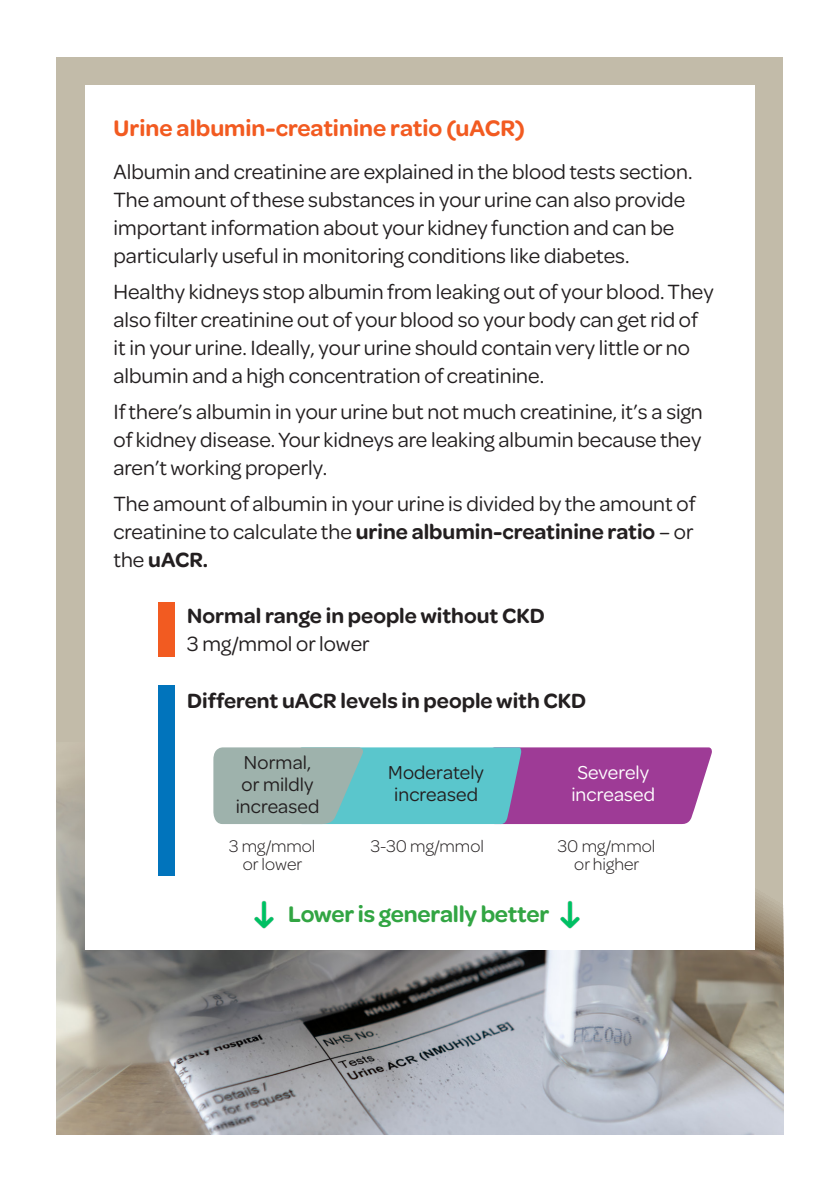
<style>
.page{position:relative;width:840px;height:1191px;background:#fff}
.page>*{position:absolute;margin:0;border:0;box-sizing:border-box;transform-origin:0 0}
.t1{font:600 24px "Omnes";color:#f25b21}
.t2{font:600 24px "Omnes";letter-spacing:-.01em;color:#32a543}
.t3{font:22px/28px "Omnes";color:#231f20}
.t4{font:600 22px "Omnes";color:#231f20}
.t5{font:20px/22px "Omnes";letter-spacing:.005em;color:#231f20;text-align:center}
.t6{font:20px/22px "Omnes";letter-spacing:.005em;color:#fff}
.t7{font:300 18px/18px "Omnes";color:#231f20;text-align:center}
.s1{font-weight:600}
</style>
<div class="page">
<div style="left:57px;top:57px;width:725px;height:1077px;background:#c2bba9"></div>
<img style="left:57px;top:742px;width:725px;height:392px">
<div style="left:85px;top:85px;width:669px;height:865px;background:#fff"></div>
<div style="left:159px;top:602px;width:16px;height:55px;background:#f25b21"></div>
<div style="left:159px;top:685px;width:16px;height:191px;background:#0174bc"></div>
<svg style="left:213px;top:747px;width:499px;height:77px;background:#8a8eb0"></svg>
<img style="left:560px;top:900px;width:20px;height:29px">
<img style="left:254px;top:900px;width:20px;height:29px">
<p class="t1" style="left:113px;top:112px;width:413px">Urine albumin-creatinine ratio (uACR)</p>
<p class="t3" style="left:113px;top:156px;width:580px">Albumin and creatinine are explained in the blood tests section.<br>The amount of these substances in your urine can also provide important information about your kidney function and can be particularly useful in monitoring conditions like diabetes.</p>
<p class="t3" style="left:113px;top:276px;width:601px">Healthy kidneys stop albumin from leaking out of your blood. They also filter creatinine out of your blood so your body can get rid of it in your urine. Ideally, your urine should contain very little or no albumin and a high concentration of creatinine.</p>
<p class="t3" style="left:113px;top:396px;width:590px;text-align:justify">If there’s albumin in your urine but not much creatinine, it’s a sign of kidney disease. Your kidneys are leaking albumin because they aren’t working properly.</p>
<p class="t3" style="left:113px;top:488px;width:583px;text-align:justify">The amount of albumin in your urine is divided by the amount of creatinine to calculate the <span class="s1">urine albumin-creatinine ratio</span> – or the <span class="s1">uACR.</span></p>
<p class="t4" style="left:187px;top:600px;width:359px">Normal range in people without CKD</p>
<p class="t3" style="left:187px;top:628px;width:184px">3 mg/mmol or lower</p>
<p class="t4" style="left:187px;top:685px;width:400px">Different uACR levels in people with CKD</p>
<p class="t5" style="left:235px;top:750px;width:85px">Normal, or mildly increased</p>
<p class="t5" style="left:388px;top:760px;width:97px">Moderately increased</p>
<p class="t6" style="left:571px;top:760px;width:85px">Severely increased</p>
<p class="t7" style="left:229px;top:836px;width:88px">3 mg/mmol</p>
<p class="t7" style="left:243px;top:854px;width:61px">or lower</p>
<p class="t7" style="left:370px;top:836px;width:115px">3-30 mg/mmol</p>
<p class="t7" style="left:557px;top:836px;width:99px">30 mg/mmol or higher</p>
<p class="t2" style="left:288px;top:897px;width:262px">Lower is generally better</p>
</div>
